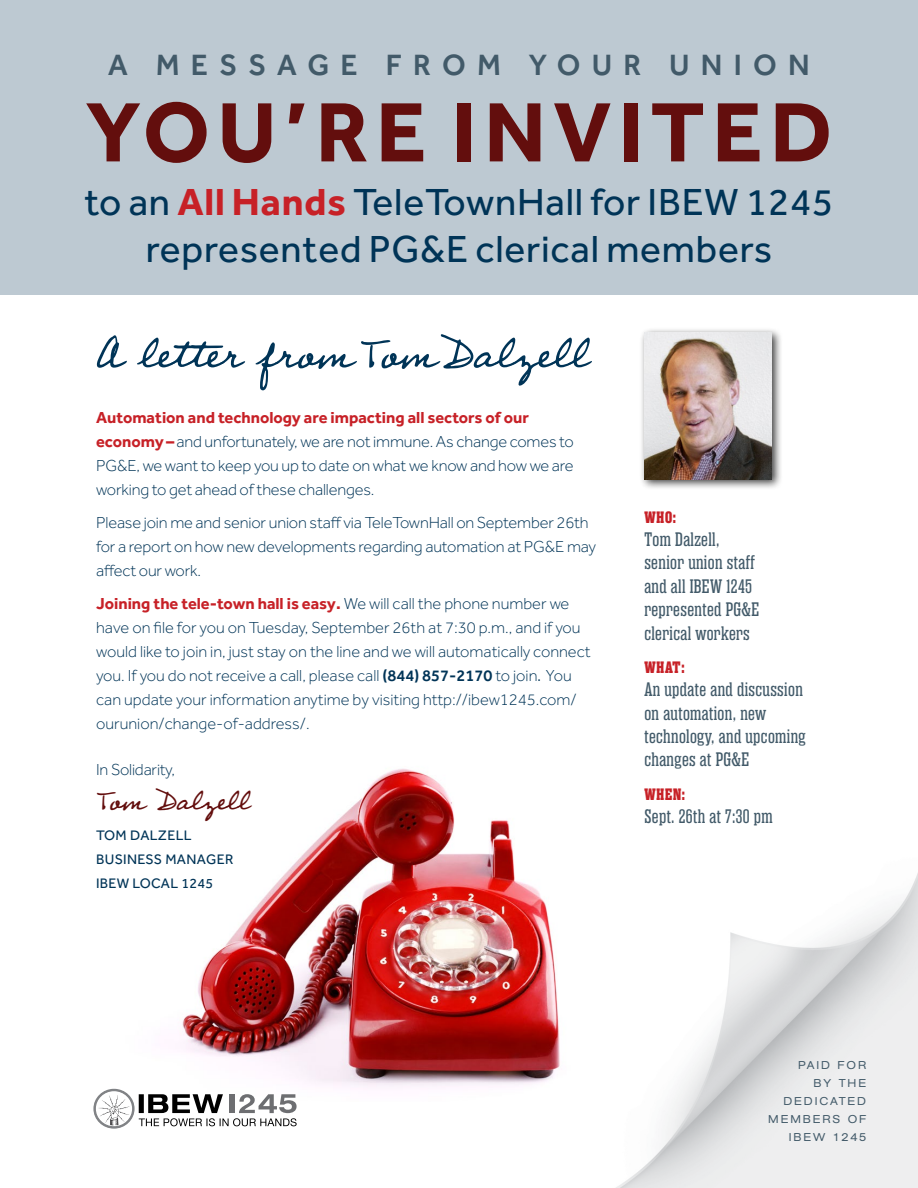
<style>
.page{position:relative;width:918px;height:1188px;background:#fff}
.page>*{position:absolute;margin:0;border:0;box-sizing:border-box;transform-origin:0 0}
.t1{font:700 87px "Effra";letter-spacing:.085em;color:#630e0d}
.t2{font:51.75px "Professor";color:#003457}
.t3{font:39px/47.2px "Effra";letter-spacing:.02em;color:#003457;text-align:center}
.t4{font:33px "Professor";color:#630e0d}
.t5{font:500 30.3px "Effra";letter-spacing:.37em;color:#425a69}
.t6{font:19.5px/23.4px "Rama Slab E";letter-spacing:.02em;color:#425a69}
.t7{font:300 16.5px/24px "Effra";letter-spacing:-.01em;color:#003457}
.t8{font:700 16.5px "Rama Slab E";letter-spacing:.05em;color:#c72127}
.t9{font:14.25px/24px "Effra";letter-spacing:.02em;color:#003457}
.t10{font:expanded 11.25px/18px "AG Book Pro";letter-spacing:.17em;color:#425a69;text-align:right}
.s1{font-weight:700;color:#c72127}
.s2{font-weight:500}
.s3{font-family:"AG Book Pro"}
</style>
<div class="page">
<img style="left:616px;top:873px;width:302px;height:315px">
<img style="left:182px;top:768px;width:473px;height:333px">
<div style="left:0;top:0;width:918px;height:295px;background:#bdc9d2"></div>
<svg style="left:93px;top:1088px;width:204px;height:41px"></svg>
<div style="left:639px;top:327px;width:144px;height:163px;background:#000;opacity:.75"></div>
<img style="left:644px;top:332px;width:128px;height:147px">
<h3 class="t5" style="left:108px;top:47px;width:703px">A MESSAGE FROM YOUR UNION</h3>
<h1 class="t1" style="left:86px;top:79px;width:748px">YOU’RE INVITED</h1>
<h3 class="t3" style="left:85px;top:178px;width:750px">to an <span class="s1">All Hands</span> TeleTownHall for IBEW 1245 represented PG&amp;E clerical members</h3>
<h2 class="t2" style="left:96px;top:318px;width:493px">A letter fromTomDalzell</h2>
<p class="t7" style="left:96px;top:406px;width:479px"><span class="s1">Automation and technology are impacting all sectors of our economy–</span> and unfortunately, we are not immune. As change comes to PG&amp;E, we want to keep you up to date on what we know and how we are working to get ahead of these challenges.</p>
<p class="t7" style="left:96px;top:510px;width:501px">Please join me and senior union staff via TeleTownHall on September 26th for a report on how new developments regarding automation at PG&amp;E may affect our work.</p>
<p class="t7" style="left:96px;top:591px;width:496px"><span class="s1">Joining the tele-town hall is easy.</span> We will call the phone number we have on file for you on Tuesday, September 26th at 7:30 p.m., and if you would like to join in, just stay on the line and we will automatically connect you. If you do not receive a call, please call <span class="s2">(844) 857-2170</span> to join<span class="s3">.</span> You can update your information anytime by visiting http://ibew1245.com/ ourunion/change-of-address/.</p>
<p class="t7" style="left:96px;top:758px;width:80px">In Solidarity,</p>
<h3 class="t4" style="left:96px;top:778px;width:155px">Tom Dalzell</h3>
<p class="t9" style="left:96px;top:823px;width:139px">TOM DALZELL<br>BUSINESS MANAGER<br>IBEW LOCAL 1245</p>
<p class="t8" style="left:644px;top:507px;width:33px">WHO:</p>
<p class="t6" style="left:644px;top:528px;width:116px">Tom Dalzell, senior union staff and all IBEW 1245 represented PG&amp;E clerical workers</p>
<p class="t8" style="left:644px;top:658px;width:42px">WHAT:</p>
<p class="t6" style="left:644px;top:678px;width:163px">An update and discussion on automation, new technology, and upcoming changes at PG&amp;E</p>
<p class="t8" style="left:644px;top:785px;width:42px">WHEN:</p>
<p class="t6" style="left:644px;top:805px;width:130px">Sept. 26th at 7:30 pm</p>
<p class="t10" style="left:768px;top:1056px;width:100px">PAID FOR<br>BY THE<br>DEDICATED<br>MEMBERS OF<br>IBEW 1245</p>
</div>
